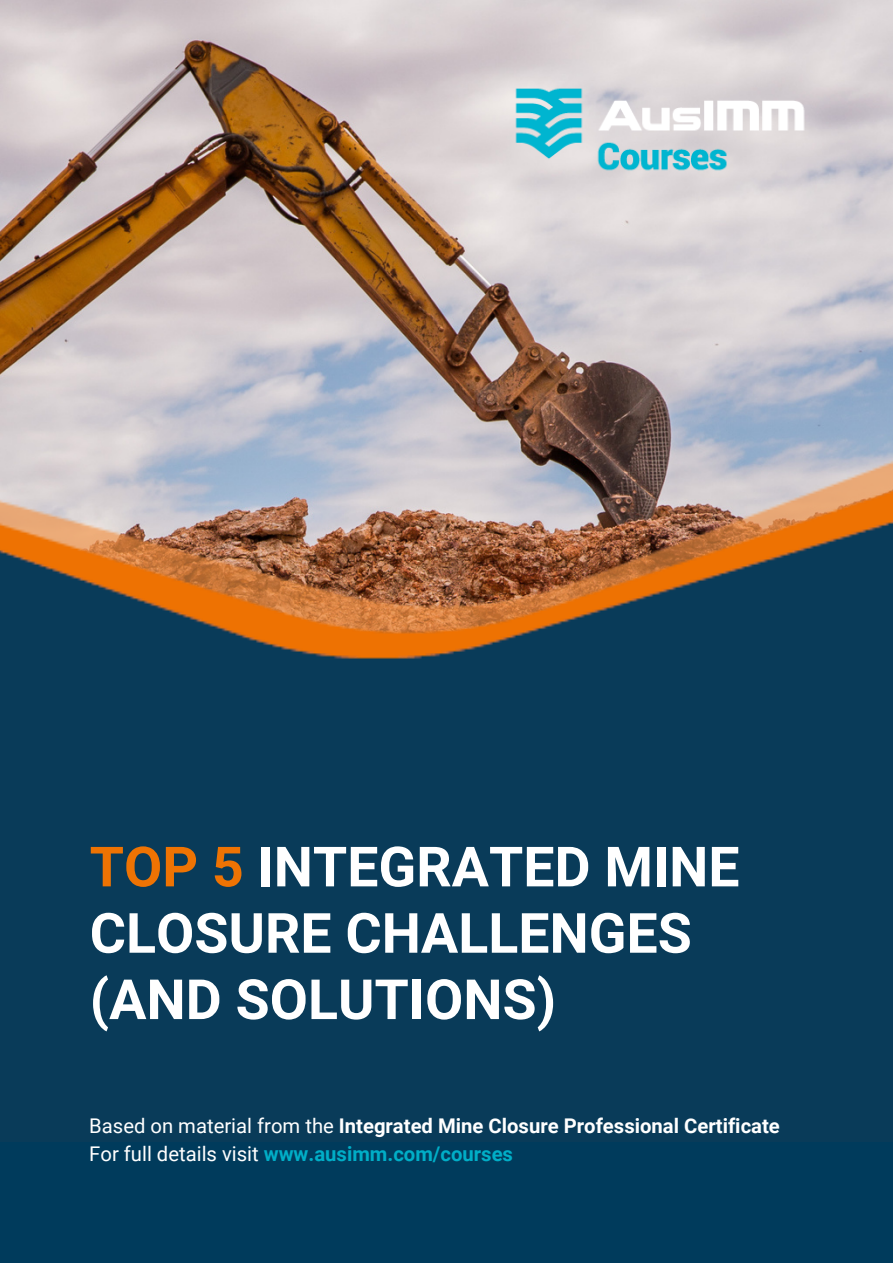
<style>
.page{position:relative;width:893px;height:1264px;background:#fff}
.page>*{position:absolute;margin:0;border:0;box-sizing:border-box;transform-origin:0 0}
.t1{font:700 55.5px/66.3px "Roboto";color:#fff}
.t2{font:700 20.25px "Roboto";color:#fff}
.t3{font:700 20.25px "Roboto";color:#00aec7}
.s1{color:#ee7303}
.s2{font-weight:400}
.s3{font-weight:400;color:#fff}
</style>
<div class="page">
<img style="left:0;top:0;width:892px;height:336px">
<img style="left:0;top:336px;width:892px;height:806px">
<div style="left:0;top:1142px;width:892px;height:120px;background:#003b5c"></div>
<img style="left:487px;top:58px;width:324px;height:141px">
<p class="t1" style="left:90px;top:834px;width:651px"><span class="s1">TOP 5</span> INTEGRATED MINE<br>CLOSURE CHALLENGES</p>
<p class="t1" style="left:90px;top:966px;width:468px">(AND SOLUTIONS)</p>
<p class="t2" style="left:89px;top:1113px;width:692px"><span class="s2">Based on material from the</span> Integrated Mine Closure Professional Certificate</p>
<p class="t3" style="left:89px;top:1141px;width:425px"><span class="s3">For full details visit</span> www.ausimm.com/courses</p>
</div>
